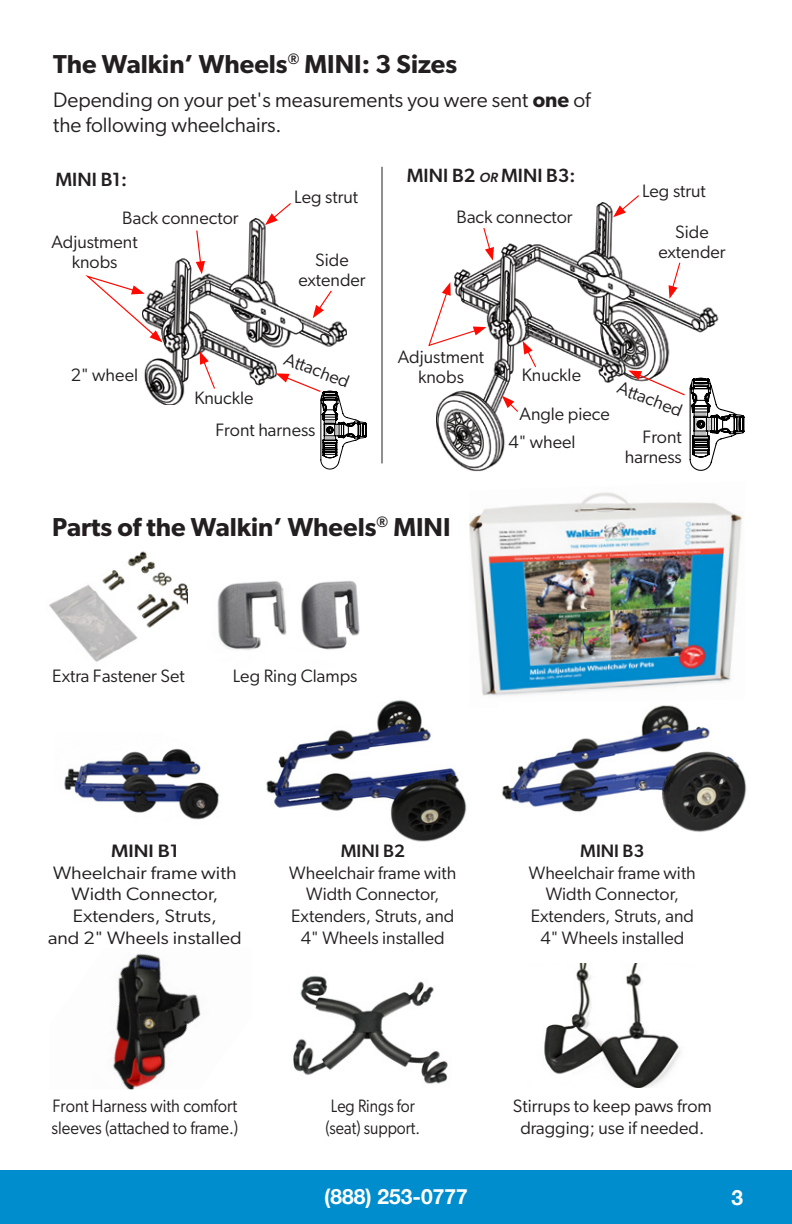
<style>
.page{position:relative;width:792px;height:1224px;background:#fff}
.page>*{position:absolute;margin:0;border:0;box-sizing:border-box;transform-origin:0 0}
.t1{font:600 26px "Gibson";color:#231f20}
.t2{font:21px/25.2px "Gibson";color:#231f20}
.t3{font:700 21px "Helvetica Neue";color:#fff}
.t4{font:500 19.2px "Gibson";color:#231f20}
.t5{font:18px/21.6px "Gibson";color:#231f20;text-align:center}
.t6{font:18px/21.6px "Gibson";color:#231f20;text-align:center;scale:1.1 1}
.t7{font:18px/21.6px "Gibson";color:#231f20;scale:.92 1}
.t8{font:18px/21.6px "Gibson";color:#231f20;scale:.88 1}
.t9{font:500 18px "Gibson";color:#231f20}
.t10{font:500 18px "Gibson";color:#231f20;scale:1.1 1}
.s1{font-weight:600}
.s2{font-style:italic;font-size:13.4px}
</style>
<div class="page">
<img style="left:437px;top:202px;width:282px;height:269px">
<img style="left:144px;top:218px;width:203px;height:187px">
<div style="left:0;top:1171px;width:792px;height:53px;background:#008dce"></div>
<img style="left:469px;top:492px;width:273px;height:204px">
<svg style="left:613px;top:195px;width:27px;height:22px"></svg>
<svg style="left:265px;top:203px;width:27px;height:22px"></svg>
<svg style="left:195px;top:229px;width:10px;height:45px"></svg>
<svg style="left:276px;top:373px;width:91px;height:97px"></svg>
<svg style="left:628px;top:370px;width:117px;height:101px"></svg>
<svg style="left:482px;top:227px;width:12px;height:34px"></svg>
<svg style="left:523px;top:341px;width:14px;height:27px"></svg>
<svg style="left:502px;top:396px;width:17px;height:17px"></svg>
<svg style="left:200px;top:351px;width:16px;height:39px"></svg>
<svg style="left:313px;top:289px;width:20px;height:29px"></svg>
<svg style="left:669px;top:261px;width:12px;height:38px"></svg>
<svg style="left:85px;top:274px;width:77px;height:68px"></svg>
<svg style="left:428px;top:282px;width:58px;height:65px"></svg>
<img style="left:49px;top:551px;width:139px;height:111px">
<img style="left:217px;top:581px;width:143px;height:69px">
<img style="left:501px;top:705px;width:246px;height:127px">
<img style="left:64px;top:748px;width:156px;height:72px">
<img style="left:266px;top:700px;width:201px;height:142px">
<img style="left:293px;top:976px;width:155px;height:108px">
<img style="left:113px;top:953px;width:88px;height:136px">
<img style="left:544px;top:964px;width:136px;height:123px">
<hr style="left:382px;top:167px;width:1px;height:296px;background:#231f20">
<h1 class="t1" style="left:53px;top:48px;width:405px">The Walkin’ Wheels<sup>®</sup> MINI: 3 Sizes</h1>
<p class="t2" style="left:53px;top:87px;width:539px">Depending on your pet's measurements you were sent <span class="s1">one</span> of the following wheelchairs.</p>
<p class="t4" style="left:56px;top:167px;width:73px">MINI B1:</p>
<p class="t4" style="left:407px;top:164px;width:170px">MINI B2 <span class="s2">or</span> MINI B3:</p>
<p class="t5" style="left:294px;top:185px;width:65px">Leg strut</p>
<p class="t5" style="left:642px;top:179px;width:65px">Leg strut</p>
<p class="t5" style="left:122px;top:207px;width:118px">Back connector</p>
<p class="t5" style="left:51px;top:232px;width:88px;line-height:20px">Adjustment knobs</p>
<p class="t5" style="left:71px;top:364px;width:69px">2" wheel</p>
<p class="t5" style="left:194px;top:386px;width:61px">Knuckle</p>
<p class="t5" style="left:298px;top:249px;width:69px;line-height:20px">Side extender</p>
<p class="t5" style="left:289px;top:348px;width:70px;rotate:21deg">Attached</p>
<p class="t5" style="left:216px;top:418px;width:101px">Front harness</p>
<p class="t5" style="left:456px;top:206px;width:118px">Back connector</p>
<p class="t5" style="left:658px;top:222px;width:69px;line-height:20px">Side extender</p>
<p class="t5" style="left:398px;top:346px;width:88px;line-height:20px">Adjustment knobs</p>
<p class="t5" style="left:520px;top:355px;width:92px;line-height:38.8px;text-align:left">Knuckle<br>Angle piece</p>
<p class="t5" style="left:622px;top:376px;width:70px;rotate:21deg">Attached</p>
<p class="t5" style="left:508px;top:430px;width:69px">4" wheel</p>
<p class="t5" style="left:625px;top:427px;width:58px;line-height:20px;text-align:right">Front harness</p>
<h1 class="t1" style="left:52px;top:511px;width:400px">Parts of the Walkin’ Wheels<sup>®</sup> MINI</h1>
<p class="t5" style="left:52px;top:665px;width:134px">Extra Fastener Set</p>
<p class="t5" style="left:233px;top:665px;width:126px">Leg Ring Clamps</p>
<p class="t10" style="left:111px;top:840px;width:63px">MINI B1</p>
<p class="t6" style="left:48px;top:861px;width:178px">Wheelchair frame with<br>Width Connector,<br>Extenders, Struts,<br>and 2" Wheels installed</p>
<p class="t9" style="left:341px;top:840px;width:66px">MINI B2</p>
<p class="t5" style="left:289px;top:861px;width:169px">Wheelchair frame with<br>Width Connector,<br>Extenders, Struts, and<br>4" Wheels installed</p>
<p class="t9" style="left:580px;top:840px;width:66px">MINI B3</p>
<p class="t5" style="left:529px;top:861px;width:169px">Wheelchair frame with<br>Width Connector,<br>Extenders, Struts, and<br>4" Wheels installed</p>
<p class="t7" style="left:52px;top:1095px;width:204px">Front Harness with comfort sleeves (attached to frame.)</p>
<p class="t5" style="left:513px;top:1095px;width:200px">Stirrups to keep paws from dragging; use if needed.</p>
<p class="t8" style="left:326px;top:1095px;width:109px">Leg Rings for (seat) support.</p>
<p class="t3" style="left:324px;top:1181px;width:145px">(888) 253-0777</p>
<p class="t3" style="left:732px;top:1181px;width:13px">3</p>
</div>
